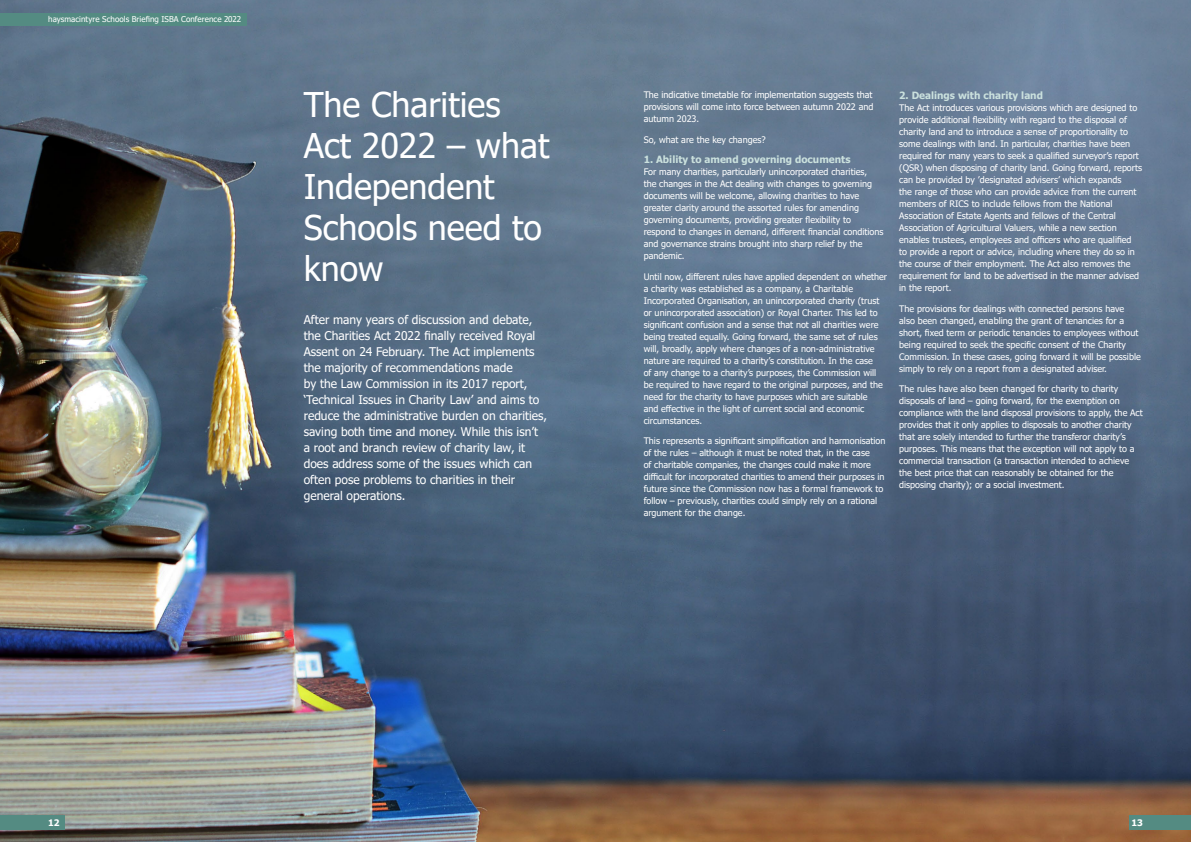
<style>
.page{position:relative;width:1191px;height:842px;background:#fff}
.page>*{position:absolute;margin:0;border:0;box-sizing:border-box;transform-origin:0 0}
.t1{font:34px/40.8px "Tahoma";color:#fff}
.Intro_text{font:12px/16px "Tahoma";color:#fff}
.Subhead_-_green{font:700 10px "Tahoma";color:#cae0dd}
.Body_copy{font:9px/12px "Tahoma";color:#fff}
.t2{font:700 9px "Tahoma";color:#fff}
.t3{font:8px "Tahoma";letter-spacing:.005em;color:#fff}
</style>
<div class="page">
<img style="left:0;top:0;width:1191px;height:842px">
<div style="left:1131px;top:815px;width:60px;height:14px;background:#548b82"></div>
<div style="left:1129px;top:815px;width:13px;height:14px;background:#548b82"></div>
<div style="left:0;top:815px;width:60px;height:14px;background:#548b82"></div>
<div style="left:48px;top:815px;width:16px;height:14px;background:#548b82"></div>
<div style="left:0;top:13px;width:247px;height:13px;background:#548b82"></div>
<p class="t3" style="left:48px;top:14px;width:194px">haysmacintyre Schools Briefing ISBA Conference 2022</p>
<p class="t1" style="left:304px;top:87px;width:247px">The Charities<br>Act 2022 – what<br>Independent<br>Schools need to know</p>
<p class="Intro_text" style="left:304px;top:312px;width:245px">After many years of discussion and debate, the Charities Act 2022 finally received Royal Assent on 24 February. The Act implements the majority of recommendations made<br>by the Law Commission in its 2017 report, ‘Technical Issues in Charity Law’ and aims to reduce the administrative burden on charities, saving both time and money. While this isn’t a root and branch review of charity law, it does address some of the issues which can often pose problems to charities in their general operations.</p>
<p class="Body_copy" style="left:643px;top:90px;width:231px;text-align:justify">The indicative timetable for implementation suggests that provisions will come into force between autumn 2022 and autumn 2023.</p>
<p class="Body_copy" style="left:643px;top:134px;width:123px">So, what are the key changes?</p>
<p class="Subhead_-_green" style="left:643px;top:153px;width:208px">1. Ability to amend governing documents</p>
<p class="Body_copy" style="left:643px;top:167px;width:241px">For many charities, particularly unincorporated charities,<br>the changes in the Act dealing with changes to governing documents will be welcome, allowing charities to have greater clarity around the assorted rules for amending governing documents, providing greater flexibility to respond to changes in demand, different financial conditions and governance strains brought into sharp relief by the pandemic.</p>
<p class="Body_copy" style="left:643px;top:271px;width:245px">Until now, different rules have applied dependent on whether a charity was established as a company, a Charitable Incorporated Organisation, an unincorporated charity (trust or unincorporated association) or Royal Charter. This led to significant confusion and a sense that not all charities were being treated equally. Going forward, the same set of rules will, broadly, apply where changes of a non-administrative nature are required to a charity’s constitution. In the case<br>of any change to a charity’s purposes, the Commission will be required to have regard to the original purposes, and the need for the charity to have purposes which are suitable<br>and effective in the light of current social and economic circumstances.</p>
<p class="Body_copy" style="left:643px;top:436px;width:243px">This represents a significant simplification and harmonisation of the rules – although it must be noted that, in the case<br>of charitable companies, the changes could make it more difficult for incorporated charities to amend their purposes in future since the Commission now has a formal framework to follow – previously, charities could simply rely on a rational argument for the change.</p>
<p class="Subhead_-_green" style="left:899px;top:88px;width:145px">2. Dealings with charity land</p>
<p class="Body_copy" style="left:899px;top:102px;width:244px">The Act introduces various provisions which are designed to provide additional flexibility with regard to the disposal of charity land and to introduce a sense of proportionality to some dealings with land. In particular, charities have been required for many years to seek a qualified surveyor’s report (QSR) when disposing of charity land. Going forward, reports can be provided by ’designated advisers’ which expands<br>the range of those who can provide advice from the current members of RICS to include fellows from the National Association of Estate Agents and fellows of the Central Association of Agricultural Valuers, while a new section enables trustees, employees and officers who are qualified<br>to provide a report or advice, including where they do so in the course of their employment. The Act also removes the requirement for land to be advertised in the manner advised in the report.</p>
<p class="Body_copy" style="left:899px;top:303px;width:243px">The provisions for dealings with connected persons have also been changed, enabling the grant of tenancies for a short, fixed term or periodic tenancies to employees without being required to seek the specific consent of the Charity Commission. In these cases, going forward it will be possible simply to rely on a report from a designated adviser.</p>
<p class="Body_copy" style="left:899px;top:383px;width:245px">The rules have also been changed for charity to charity disposals of land – going forward, for the exemption on compliance with the land disposal provisions to apply, the Act provides that it only applies to disposals to another charity that are solely intended to further the transferor charity’s purposes. This means that the exception will not apply to a commercial transaction (a transaction intended to achieve the best price that can reasonably be obtained for the disposing charity); or a social investment.</p>
<p class="t2" style="left:48px;top:816px;width:13px">12</p>
<p class="t2" style="left:1131px;top:816px;width:13px">13</p>
</div>
